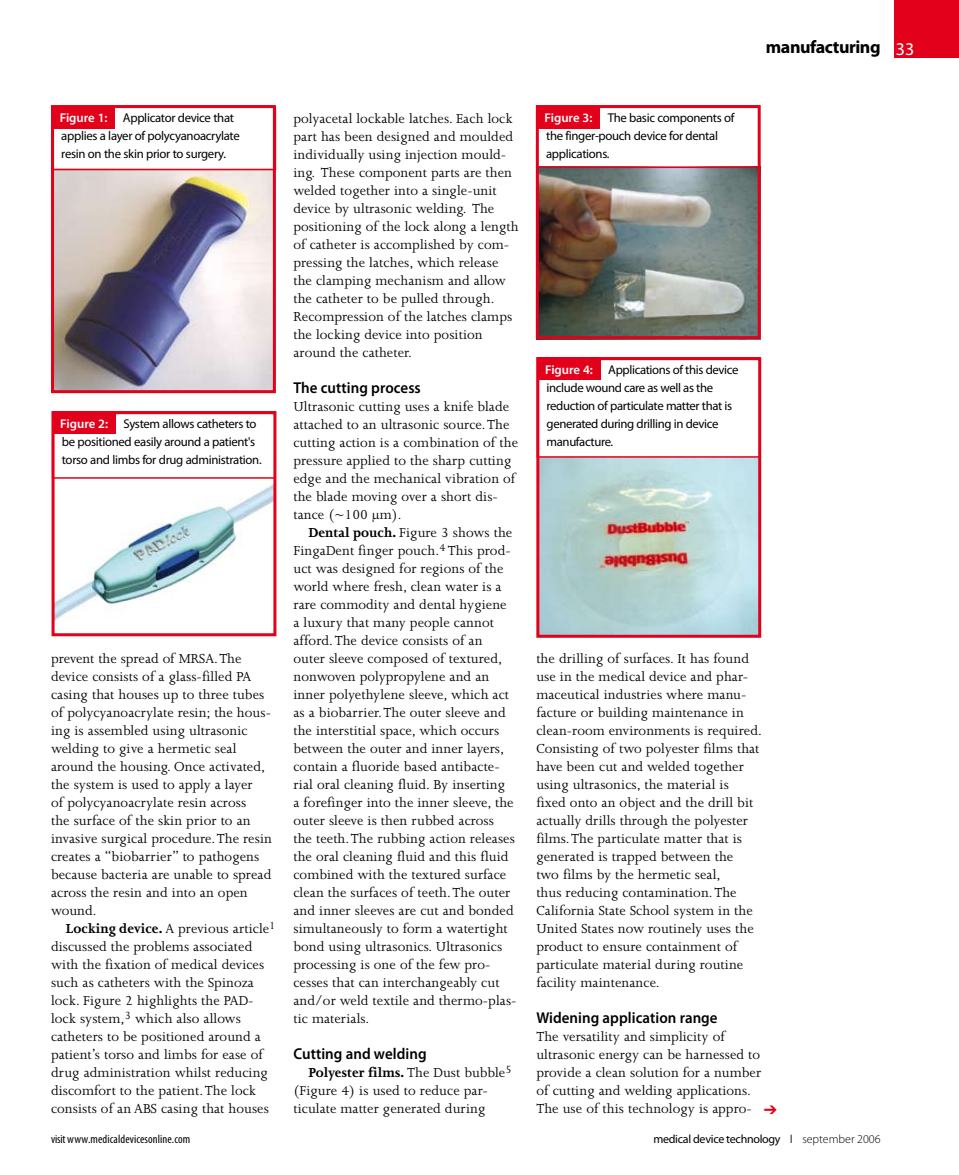
<style>
.page{position:relative;width:959px;height:1175px;background:#fff}
.page>*{position:absolute;margin:0;border:0;box-sizing:border-box;transform-origin:0 0}
.t1{font:700 18px "Myriad Pro";letter-spacing:-.025em;color:#000}
.t2{font:600 15.75px "Myriad Pro";letter-spacing:.005em;color:#000;scale:.95 1}
.t3{font:15px/18px "Joanna";letter-spacing:.005em;color:#000}
.t4{font:12.75px/18px "Myriad Pro";letter-spacing:-.025em;color:#000}
.t5{font:600 12.75px "Myriad Pro";color:#fff}
.t6{font:12px "Myriad Pro";letter-spacing:-.025em;color:#000}
.t7{font:condensed 12px "Myriad Pro";letter-spacing:.01em;color:#000}
.s1{font-weight:400;color:#fff}
.s2{font-weight:700}
.s3{font-weight:300}
</style>
<div class="page">
<div style="left:893px;top:0;width:65px;height:58px;background:#e2001a"></div>
<img style="left:55px;top:170px;width:217px;height:219px">
<div style="left:51px;top:105px;width:225px;height:288px;border:3px solid #e2001a"></div>
<div style="left:51px;top:106px;width:225px;height:64px;border:2px solid #e2001a"></div>
<div style="left:51px;top:106px;width:64px;height:23px;background:#e2001a"></div>
<img style="left:56px;top:484px;width:216px;height:136px">
<div style="left:52px;top:411px;width:224px;height:225px;border:3px solid #e2001a"></div>
<div style="left:52px;top:411px;width:224px;height:67px;border:2px solid #e2001a"></div>
<div style="left:52px;top:411px;width:64px;height:22px;background:#e2001a"></div>
<img style="left:540px;top:168px;width:216px;height:167px">
<div style="left:536px;top:105px;width:224px;height:234px;border:3px solid #e2001a"></div>
<div style="left:536px;top:106px;width:224px;height:62px;border:2px solid #e2001a"></div>
<div style="left:536px;top:106px;width:64px;height:23px;background:#e2001a"></div>
<img style="left:540px;top:458px;width:217px;height:176px">
<div style="left:536px;top:357px;width:225px;height:281px;border:3px solid #e2001a"></div>
<div style="left:536px;top:357px;width:224px;height:101px;border:2px solid #e2001a"></div>
<div style="left:536px;top:357px;width:64px;height:22px;background:#e2001a"></div>
<p class="t1" style="left:766px;top:36px;width:150px">manufacturing <span class="s1">33</span></p>
<p class="t4" style="left:61px;top:109px;width:180px;text-indent:62px">Applicator device that applies a layer of polycyanoacrylate resin on the skin prior to surgery.</p>
<p class="t5" style="left:60px;top:110px;width:49px">Figure 1:</p>
<p class="t4" style="left:62px;top:415px;width:201px;text-indent:62px">System allows catheters to be positioned easily around a patient's torso and limbs for drug administration.</p>
<p class="t5" style="left:60px;top:416px;width:49px">Figure 2:</p>
<p class="t3" style="left:51px;top:650px;width:222px">prevent the spread of MRSA. The device consists of a glass-filled PA casing that houses up to three tubes of polycyanoacrylate resin; the hous&shy;ing is assembled using ultrasonic welding to give a hermetic seal around the housing. Once activated, the system is used to apply a layer<br>of polycyanoacrylate resin across<br>the surface of the skin prior to an invasive surgical procedure. The resin creates a “biobarrier” to pathogens because bacteria are unable to spread across the resin and into an open wound.</p>
<p class="t3" style="left:51px;top:920px;width:226px;text-indent:15px"><span class="s2">Locking device.</span> A previous article<sup>1 </sup>discussed the problems associated with the fixation of medical devices such as catheters with the Spinoza lock. Figure 2 highlights the PAD&shy;lock system,<sup>3</sup> which also allows catheters to be positioned around a patient’s torso and limbs for ease of drug administration whilst reducing discomfort to the patient. The lock consists of an ABS casing that houses</p>
<p class="t3" style="left:293px;top:110px;width:227px">polyacetal lockable latches. Each lock part has been designed and moulded individually using injection mould&shy;ing. These component parts are then welded together into a single-unit device by ultrasonic welding. The positioning of the lock along a length of catheter is accomplished by com&shy;pressing the latches, which release the clamping mechanism and allow the catheter to be pulled through.<br>Recompression of the latches clamps the locking device into position around the catheter.</p>
<p class="t2" style="left:293px;top:378px;width:136px">The cutting process</p>
<p class="t3" style="left:293px;top:398px;width:226px">Ultrasonic cutting uses a knife blade attached to an ultrasonic source. The cutting action is a combination of the pressure applied to the sharp cutting edge and the mechanical vibration of the blade moving over a short dis&shy;tance (~100 µm).</p>
<p class="t3" style="left:293px;top:524px;width:225px;text-indent:15px"><span class="s2">Dental pouch.</span> Figure 3 shows the FingaDent finger pouch.<sup>4</sup> This prod&shy;uct was designed for regions of the world where fresh, clean water is a rare commodity and dental hygiene<br>a luxury that many people cannot afford. The device consists of an outer sleeve composed of textured, nonwoven polypropylene and an inner polyethylene sleeve, which act as a biobarrier. The outer sleeve and the interstitial space, which occurs between the outer and inner layers, contain a fluoride based antibacte&shy;rial oral cleaning fluid. By inserting<br>a forefinger into the inner sleeve, the outer sleeve is then rubbed across<br>the teeth. The rubbing action releases the oral cleaning fluid and this fluid combined with the textured surface clean the surfaces of teeth. The outer and inner sleeves are cut and bonded simultaneously to form a watertight bond using ultrasonics. Ultrasonics processing is one of the few pro&shy;cesses that can interchangeably cut and/or weld textile and thermo-plas&shy;tic materials.</p>
<p class="t2" style="left:293px;top:1044px;width:142px">Cutting and welding</p>
<p class="t3" style="left:293px;top:1064px;width:220px;text-indent:15px"><span class="s2">Polyester films.</span> The Dust bubble<sup>5 </sup>(Figure 4) is used to reduce par&shy;ticulate matter generated during</p>
<p class="t4" style="left:546px;top:109px;width:190px;text-indent:62px">The basic components of the finger-pouch device for dental applications.</p>
<p class="t5" style="left:544px;top:110px;width:49px">Figure 3:</p>
<p class="t4" style="left:546px;top:361px;width:193px;text-indent:62px">Applications of this device include wound care as well as the reduction of particulate matter that is generated during drilling in device manufacture.</p>
<p class="t5" style="left:545px;top:362px;width:49px">Figure 4:</p>
<p class="t3" style="left:536px;top:650px;width:227px">the drilling of surfaces. It has found use in the medical device and phar&shy;maceutical industries where manu&shy;facture or building maintenance in clean-room environments is required.<br>Consisting of two polyester films that have been cut and welded together using ultrasonics, the material is fixed onto an object and the drill bit actually drills through the polyester films. The particulate matter that is generated is trapped between the<br>two films by the hermetic seal,<br>thus reducing contamination. The California State School system in the United States now routinely uses the product to ensure containment of particulate material during routine facility maintenance.</p>
<p class="t2" style="left:536px;top:1008px;width:192px">Widening application range</p>
<p class="t3" style="left:536px;top:1028px;width:226px">The versatility and simplicity of ultrasonic energy can be harnessed to provide a clean solution for a number of cutting and welding applications.<br>The use of this technology is appro-</p>
<p class="t7" style="left:51px;top:1131px;width:141px">visit www.medicaldevicesonline.com</p>
<p class="t6" style="left:653px;top:1131px;width:229px">medical device technology ❘ <span class="s3">september 2006</span></p>
</div>
